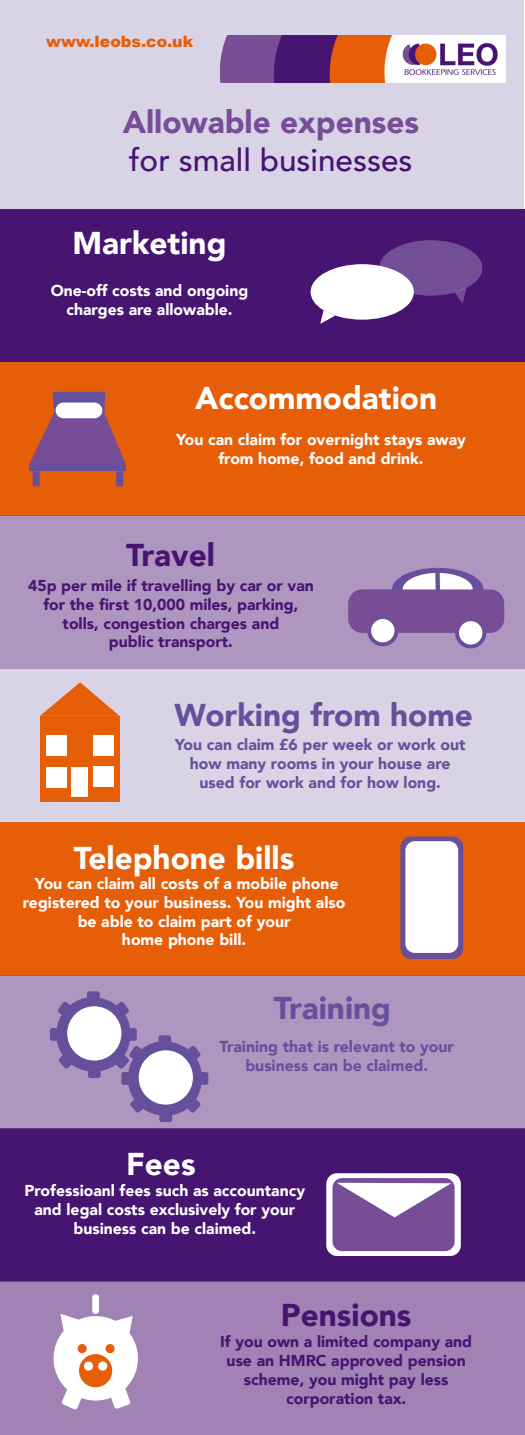
<style>
.page{position:relative;width:525px;height:1435px;background:#fff}
.page>*{position:absolute;margin:0;border:0;box-sizing:border-box;transform-origin:0 0}
.t1{font:900 31.5px "Avenir";color:#fff}
.t2{font:900 31.5px "Avenir";color:#66509b}
.t3{font:500 31.5px "Avenir";color:#461471}
.t4{font:900 31.5px "Avenir";color:#784d97}
.t5{font:900 31.5px "Avenir";color:#461471}
.t6{font:900 31.5px "Avenir";color:#471571}
.t7{font:900 15.75px/18.9px "Avenir";color:#fff;text-align:center}
.t8{font:900 15.75px/18.9px "Avenir";color:#66509b;text-align:center}
.t9{font:900 15.75px/18.9px "Avenir";color:#471571;text-align:center}
.t10{font:900 15.75px/18.9px "Avenir";color:#461471;text-align:center}
.t11{font:900 15.75px "Arial";color:#e85e09}
</style>
<div class="page">
<div style="left:0;top:0;width:524px;height:209px;background:#d9d3e6"></div>
<div style="left:0;top:209px;width:525px;height:153px;background:#471571"></div>
<div style="left:0;top:362px;width:525px;height:153px;background:#e75e09"></div>
<div style="left:0;top:515px;width:525px;height:153px;background:#af96c1"></div>
<div style="left:0;top:668px;width:525px;height:154px;background:#d9d3e6"></div>
<div style="left:0;top:822px;width:525px;height:153px;background:#e75e08"></div>
<div style="left:0;top:1128px;width:525px;height:153px;background:#461471"></div>
<div style="left:0;top:1281px;width:525px;height:153px;background:#a082b5"></div>
<div style="left:0;top:975px;width:525px;height:153px;background:#af96c1"></div>
<div style="left:392px;top:568px;width:91px;height:43px;background:#66509b;border-radius:50%"></div>
<svg style="left:367px;top:615px;width:31px;height:31px"></svg>
<svg style="left:455px;top:617px;width:31px;height:31px"></svg>
<div style="left:403px;top:573px;width:70px;height:33px;background:#fff;border-radius:50%"></div>
<div style="left:348px;top:589px;width:156px;height:43px;background:#774d96;border-radius:14px"></div>
<div style="left:371px;top:619px;width:23px;height:23px;background:#fff;border-radius:50%"></div>
<div style="left:459px;top:621px;width:23px;height:23px;background:#fff;border-radius:50%"></div>
<svg style="left:433px;top:567px;width:9px;height:28px"></svg>
<svg style="left:311px;top:240px;width:171px;height:84px"></svg>
<div style="left:40px;top:715px;width:80px;height:86px;background:#e75e08"></div>
<svg style="left:41px;top:682px;width:78px;height:33px"></svg>
<div style="left:72px;top:766px;width:16px;height:30px;background:#fff"></div>
<div style="left:46px;top:766px;width:20px;height:21px;background:#fff"></div>
<div style="left:93px;top:734px;width:21px;height:21px;background:#fff"></div>
<div style="left:46px;top:734px;width:20px;height:21px;background:#fff"></div>
<div style="left:93px;top:766px;width:21px;height:21px;background:#fff"></div>
<svg style="left:29px;top:392px;width:97px;height:72px"></svg>
<div style="left:29px;top:464px;width:97px;height:7px;background:#66509b"></div>
<div style="left:116px;top:471px;width:7px;height:15px;background:#66509b"></div>
<div style="left:33px;top:471px;width:7px;height:15px;background:#66509b"></div>
<div style="left:56px;top:402px;width:46px;height:16px;background:#fff;border-radius:8px"></div>
<div style="left:400px;top:836px;width:63px;height:122px;background:#66509b;border-radius:11px"></div>
<div style="left:405px;top:841px;width:53px;height:111px;background:#fff;border-radius:9px"></div>
<svg style="left:326px;top:1173px;width:135px;height:82px;background:#a78dbb"></svg>
<svg style="left:54px;top:1313px;width:84px;height:96px"></svg>
<svg style="left:78px;top:1343px;width:9px;height:9px"></svg>
<svg style="left:105px;top:1343px;width:10px;height:9px"></svg>
<div style="left:79px;top:1353px;width:33px;height:33px;background:#e75e08;border-radius:50%"></div>
<div style="left:98px;top:1361px;width:9px;height:9px;background:#fff;border-radius:50%"></div>
<div style="left:84px;top:1361px;width:9px;height:9px;background:#fff;border-radius:50%"></div>
<div style="left:92px;top:1294px;width:7px;height:19px;background:#fff;border-radius:3px"></div>
<div style="left:87px;top:991px;width:13px;height:12px;background:#66509b;border-radius:2px"></div>
<div style="left:50px;top:1027px;width:13px;height:13px;background:#66509b;border-radius:2px"></div>
<svg style="left:52px;top:994px;width:152px;height:125px"></svg>
<div style="left:196px;top:1071px;width:12px;height:13px;background:#66509b;border-radius:2px"></div>
<div style="left:159px;top:1109px;width:13px;height:12px;background:#66509b;border-radius:2px"></div>
<div style="left:121px;top:1071px;width:13px;height:13px;background:#66509b;border-radius:2px"></div>
<div style="left:139px;top:1050px;width:54px;height:54px;background:#fff;border-radius:50%"></div>
<img style="left:219px;top:35px;width:287px;height:48px">
<p class="t11" style="left:46px;top:30px;width:149px">www.leobs.co.uk</p>
<h1 class="t4" style="left:123px;top:95px;width:298px">Allowable expenses</h1>
<h1 class="t3" style="left:129px;top:132px;width:285px">for small businesses</h1>
<h1 class="t1" style="left:73px;top:216px;width:156px">Marketing</h1>
<p class="t7" style="left:51px;top:281px;width:199px">One-off costs and ongoing charges are allowable.</p>
<h1 class="t1" style="left:195px;top:371px;width:244px">Accommodation</h1>
<p class="t7" style="left:176px;top:430px;width:291px">You can claim for overnight stays away from home, food and drink.</p>
<h1 class="t6" style="left:126px;top:528px;width:90px">Travel</h1>
<p class="t9" style="left:28px;top:575px;width:287px">45p per mile if travelling by car or van for the first 10,000 miles, parking, tolls, congestion charges and<br>public transport.</p>
<h1 class="t2" style="left:174px;top:688px;width:300px">Working from home</h1>
<p class="t8" style="left:175px;top:734px;width:292px">You can claim £6 per week or work out how many rooms in your house are used for work and for how long.</p>
<h1 class="t1" style="left:74px;top:831px;width:222px">Telephone bills</h1>
<p class="t7" style="left:23px;top:873px;width:324px">You can claim all costs of a mobile phone registered to your business. You might also be able to claim part of your<br>home phone bill.</p>
<h1 class="t2" style="left:274px;top:980px;width:119px">Training</h1>
<p class="t8" style="left:219px;top:1036px;width:236px">Training that is relevant to your business can be claimed.</p>
<h1 class="t1" style="left:126px;top:1136px;width:71px">Fees</h1>
<p class="t7" style="left:25px;top:1180px;width:282px">Professioanl fees such as accountancy and legal costs exclusively for your business can be claimed.</p>
<h1 class="t5" style="left:281px;top:1287px;width:132px">Pensions</h1>
<p class="t10" style="left:220px;top:1331px;width:253px">If you own a limited company and use an HMRC approved pension scheme, you might pay less corporation tax.</p>
</div>
